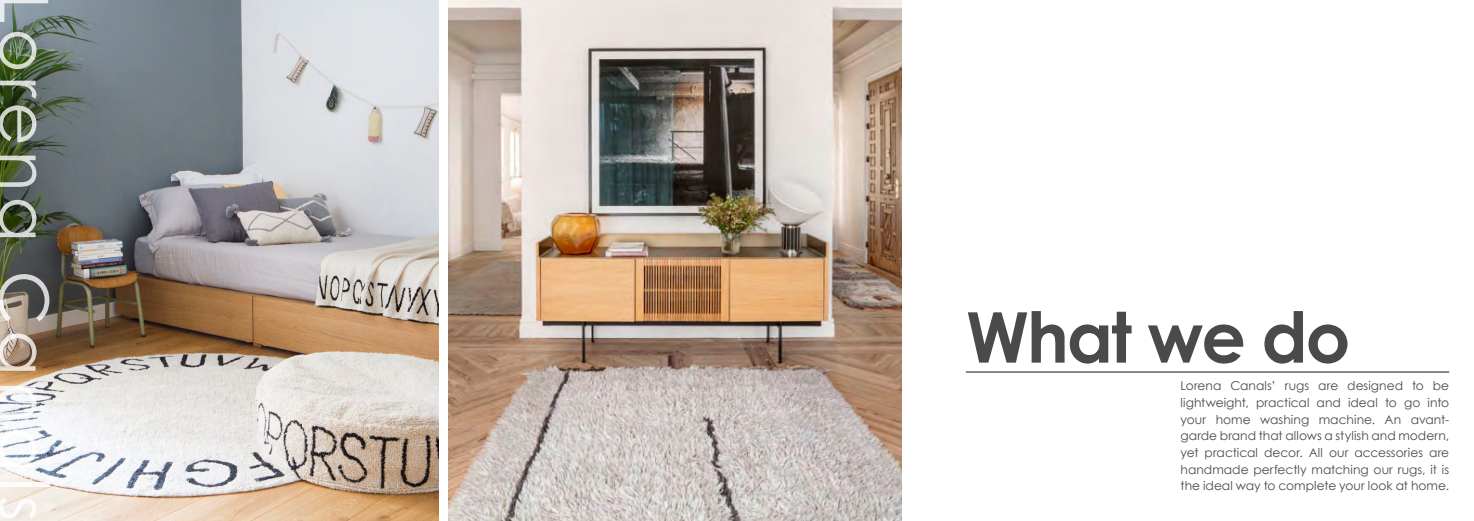
<style>
.page{position:relative;width:1474px;height:521px;background:#fff}
.page>*{position:absolute;margin:0;border:0;box-sizing:border-box;transform-origin:0 0}
.t1{font:700 70px "Century Gothic";letter-spacing:-.03em;color:#4a4a49}
.t2{font:67.38px "Century Gothic";letter-spacing:.07em;color:#e3e3e3}
.t3{font:12.25px/16.6px "Century Gothic";color:#4a4a49;text-align:justify}
</style>
<div class="page">
<img style="left:449px;top:0;width:452px;height:521px">
<img style="left:0;top:0;width:438px;height:521px">
<hr style="left:965px;top:371px;width:484px;height:2px;background:#4a4a49">
<h2 class="t2" style="left:65px;top:-7px;width:530px;rotate:90deg">Lorena Canals</h2>
<h1 class="t1" style="left:965px;top:293px;width:386px">What we do</h1>
<p class="t3" style="left:1180px;top:377px;width:270px">Lorena Canals’ rugs are designed to be lightweight, practical and ideal to go into your home washing machine. An avant&shy;garde brand that allows a stylish and modern, yet practical decor. All our accessories are handmade perfectly matching our rugs, it is the ideal way to complete your look at home.</p>
</div>
